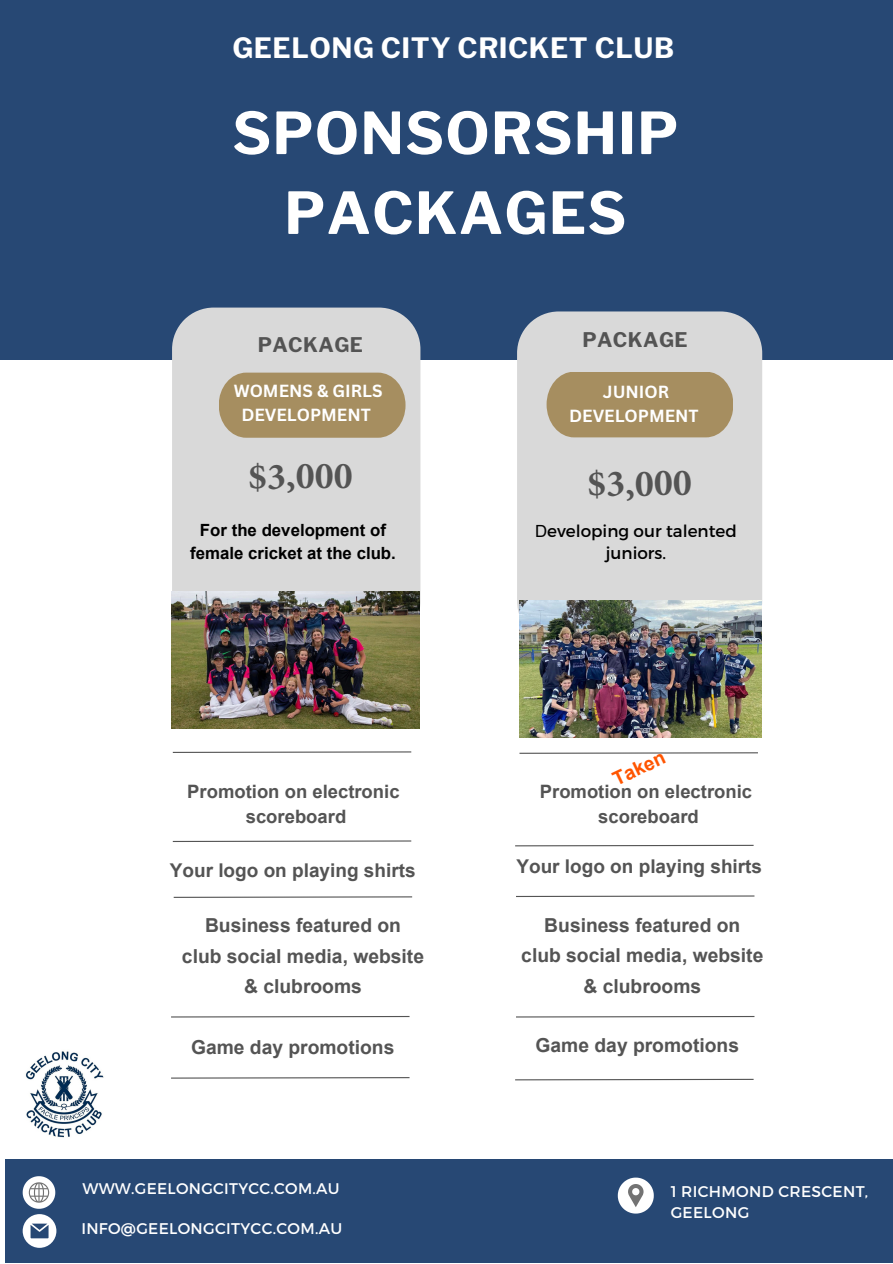
<style>
.page{position:relative;width:893px;height:1264px;background:#fff}
.page>*{position:absolute;margin:0;border:0;box-sizing:border-box;transform-origin:0 0}
.t1{font:700 57.45px/79.8px "Libre Franklin";letter-spacing:.02em;color:#fff;text-align:center}
.t2{font:700 37.95px "Minion Pro";color:#545454}
.t3{font:700 27.75px "Libre Franklin";letter-spacing:.02em;color:#fff}
.t4{font:700 19.95px "Libre Franklin";letter-spacing:.02em;color:#545454}
.t5{font:700 19.2px/30.3px "Arial";color:#545454;text-align:center}
.t6{font:700 19.2px "Arial";color:#f50}
.t7{font:700 18.9px "Arial";color:#545454}
.t8{font:700 18.45px/25.5px "Arial";color:#545454;text-align:center}
.t9{font:700 17.1px/23.5px "Canva Sans";color:#fff;text-align:center}
.t10{font:700 16.8px/22.5px "Arial";color:#000;text-align:center}
.t11{font:16.8px/22.5px "Montserrat";color:#000;text-align:center}
.t12{font:15.45px/21.3px "Montserrat";letter-spacing:.02em;color:#fff}
.s1{font-family:"Arial"}
</style>
<div class="page">
<div style="left:0;top:0;width:892px;height:360px;background:#274874"></div>
<div style="left:172px;top:307px;width:248px;height:336px;background:#d9d9d9"></div>
<div style="left:517px;top:311px;width:245px;height:332px;background:#d9d9d9"></div>
<div style="left:6px;top:1159px;width:886px;height:103px;background:#274874"></div>
<svg style="left:617px;top:1177px;width:36px;height:36px"></svg>
<svg style="left:23px;top:1176px;width:32px;height:32px"></svg>
<svg style="left:219px;top:372px;width:186px;height:66px"></svg>
<svg style="left:23px;top:1214px;width:33px;height:33px"></svg>
<svg style="left:546px;top:371px;width:187px;height:66px"></svg>
<img style="left:171px;top:591px;width:248px;height:137px">
<img style="left:520px;top:600px;width:241px;height:137px">
<img style="left:25px;top:1051px;width:79px;height:87px">
<svg style="left:172px;top:751px;width:240px;height:2px"></svg>
<svg style="left:172px;top:840px;width:240px;height:2px"></svg>
<svg style="left:173px;top:896px;width:240px;height:2px"></svg>
<svg style="left:171px;top:1016px;width:239px;height:2px"></svg>
<svg style="left:171px;top:1077px;width:239px;height:2px"></svg>
<svg style="left:519px;top:752px;width:239px;height:2px"></svg>
<svg style="left:515px;top:844px;width:239px;height:3px"></svg>
<svg style="left:516px;top:895px;width:239px;height:2px"></svg>
<svg style="left:516px;top:1016px;width:239px;height:2px"></svg>
<svg style="left:515px;top:1078px;width:239px;height:2px"></svg>
<p class="t3" style="left:232px;top:31px;width:443px">GEELONG CITY CRICKET CLUB</p>
<p class="t1" style="left:232px;top:93px;width:447px">SPONSORSHIP<br>PACKAGES</p>
<p class="t4" style="left:258px;top:333px;width:107px">PACKAGE</p>
<p class="t4" style="left:582px;top:328px;width:107px">PACKAGE</p>
<p class="t9" style="left:234px;top:379px;width:150px">WOMENS &amp; GIRLS<br>DEVELOPMENT</p>
<p class="t9" style="left:569px;top:380px;width:131px">JUNIOR<br>DEVELOPMENT</p>
<h2 class="t2" style="left:248px;top:449px;width:106px">$3,000</h2>
<h2 class="t2" style="left:587px;top:457px;width:106px;rotate:-1deg">$3,000</h2>
<p class="t10" style="left:190px;top:519px;width:207px">For the development of female cricket at the club.</p>
<p class="t11" style="left:535px;top:518px;width:203px"><span class="s1">D</span>eveloping our talented juniors.</p>
<p class="t8" style="left:187px;top:779px;width:214px">Promotion on electronic scoreboard</p>
<p class="t7" style="left:170px;top:856px;width:247px">Your logo on playing shirts</p>
<p class="t5" style="left:182px;top:910px;width:243px">Business featured on<br>club social media, website &amp; clubrooms</p>
<p class="t5" style="left:191px;top:1032px;width:205px">Game day promotions</p>
<p class="t6" style="left:608px;top:767px;width:57px;rotate:-25deg">Taken</p>
<p class="t8" style="left:540px;top:779px;width:214px">Promotion on electronic scoreboard</p>
<p class="t7" style="left:516px;top:852px;width:247px">Your logo on playing shirts</p>
<p class="t5" style="left:521px;top:910px;width:243px">Business featured on<br>club social media, website &amp; clubrooms</p>
<p class="t5" style="left:535px;top:1030px;width:205px">Game day promotions</p>
<p class="t12" style="left:82px;top:1177px;width:259px">WWW.GEELONGCITYCC.COM.AU</p>
<p class="t12" style="left:670px;top:1179px;width:199px">1 RICHMOND CRESCENT,<br>GEELONG</p>
<p class="t12" style="left:81px;top:1217px;width:262px">INFO@GEELONGCITYCC.COM.AU</p>
</div>
